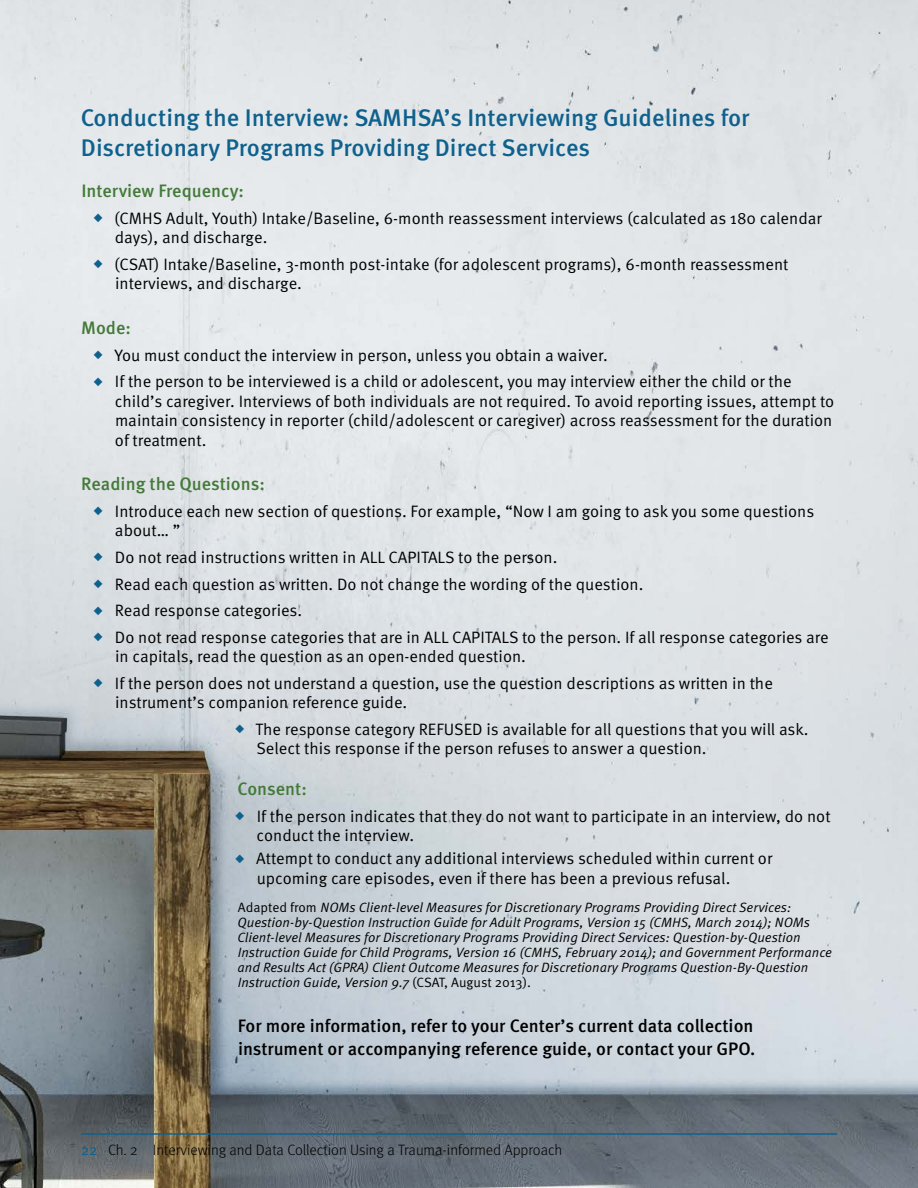
<style>
.page{position:relative;width:918px;height:1188px;background:#fff}
.page>*{position:absolute;margin:0;border:0;box-sizing:border-box;transform-origin:0 0}
.t1{font:500 24px/30px "Meta OT";color:#0f618d}
.t2{font:500 18px/22.5px "Meta OT";color:#000}
.t3{font:500 18px "Meta OT";color:#437a38}
.t4{font:16.5px/19.5px "Meta OT Norm";color:#000}
.t5{font:300 15px "Meta OT";color:#000}
.t6{font:13.5px/15px "Meta OT Norm Ita";color:#000}
.s1{color:#0f618d}
.s2{font-family:"Meta OT Norm"}
.s3{font-family:"Meta OT Norm";font-weight:400;color:#0f618d}
</style>
<div class="page">
<img style="left:0;top:0;width:918px;height:1188px">
<hr style="left:81px;top:1133px;width:756px;height:2px;background:#0f618d">
<h3 class="t1" style="left:81px;top:103px;width:671px">Conducting the Interview: SAMHSA’s Interviewing Guidelines for<br>Discretionary Programs Providing Direct Services</h3>
<h4 class="t3" style="left:81px;top:180px;width:164px">Interview Frequency:</h4>
<p class="t4" style="left:115px;top:209px;width:708px;text-indent:-21px"><span class="s1">◆</span> (CMHS Adult, Youth) Intake/Baseline, 6-month reassessment interviews (calculated as 180 calendar days), and discharge.</p>
<p class="t4" style="left:115px;top:255px;width:675px;text-indent:-22px"><span class="s1">◆</span> (CSAT) Intake/Baseline, 3-month post-intake (for adolescent programs), 6-month reassessment interviews, and discharge.</p>
<h4 class="t3" style="left:81px;top:317px;width:51px">Mode:</h4>
<p class="t4" style="left:93px;top:345px;width:516px"><span class="s1">◆</span> You must conduct the interview in person, unless you obtain a waiver.</p>
<p class="t4" style="left:115px;top:372px;width:721px;text-indent:-21px"><span class="s1">◆</span> If the person to be interviewed is a child or adolescent, you may interview either the child or the child’s caregiver. Interviews of both individuals are not required. To avoid reporting issues, attempt to maintain consistency in reporter (child/adolescent or caregiver) across reassessment for the duration of treatment.</p>
<h4 class="t3" style="left:81px;top:473px;width:185px">Reading the Questions:</h4>
<p class="t4" style="left:115px;top:502px;width:701px;text-indent:-21px"><span class="s1">◆</span> Introduce each new section of questions. For example, “Now I am going to ask you some questions about… ”</p>
<p class="t4" style="left:93px;top:548px;width:466px"><span class="s1">◆</span> Do not read instructions written in ALL CAPITALS to the person.</p>
<p class="t4" style="left:93px;top:574px;width:552px"><span class="s1">◆</span> Read each question as written. Do not change the wording of the question.</p>
<p class="t4" style="left:93px;top:601px;width:210px"><span class="s1">◆</span> Read response categories.</p>
<p class="t4" style="left:115px;top:627px;width:715px;text-indent:-22px"><span class="s1">◆</span> Do not read response categories that are in ALL CAPITALS to the person. If all response categories are in capitals, read the question as an open-ended question.</p>
<p class="t4" style="left:115px;top:673px;width:659px;text-indent:-22px"><span class="s1">◆</span> If the person does not understand a question, use the question descriptions as written in the instrument’s companion reference guide.</p>
<p class="t4" style="left:256px;top:719px;width:554px;text-indent:-21px"><span class="s1">◆</span> The response category REFUSED is available for all questions that you will ask.<br>Select this response if the person refuses to answer a question.</p>
<h5 class="t3" style="left:238px;top:778px;width:71px">Consent:</h5>
<p class="t4" style="left:257px;top:807px;width:576px;text-indent:-22px"><span class="s1">◆</span> If the person indicates that they do not want to participate in an interview, do not conduct the interview.</p>
<p class="t4" style="left:257px;top:849px;width:517px;text-indent:-22px"><span class="s1">◆</span> Attempt to conduct any additional interviews scheduled within current or upcoming care episodes, even if there has been a previous refusal.</p>
<p class="t6" style="left:237px;top:900px;width:596px"><span class="s2">Adapted from</span> NOMs Client-level Measures for Discretionary Programs Providing Direct Services:<br>Question-by-Question Instruction Guide for Adult Programs, Version 15 (CMHS, March 2014); NOMs Client-level Measures for Discretionary Programs Providing Direct Services: Question-by-Question Instruction Guide for Child Programs, Version 16 (CMHS, February 2014); and Government Performance and Results Act (GPRA) Client Outcome Measures for Discretionary Programs Question-By-Question Instruction Guide, Version 9.7 <span class="s2">(CSAT, August 2013).</span></p>
<p class="t2" style="left:238px;top:1015px;width:519px">For more information, refer to your Center’s current data collection instrument or accompanying reference guide, or contact your GPO.</p>
<p class="t5" style="left:81px;top:1142px;width:483px"><span class="s3">22</span> Ch. 2 Interviewing and Data Collection Using a Trauma-informed Approach</p>
</div>
